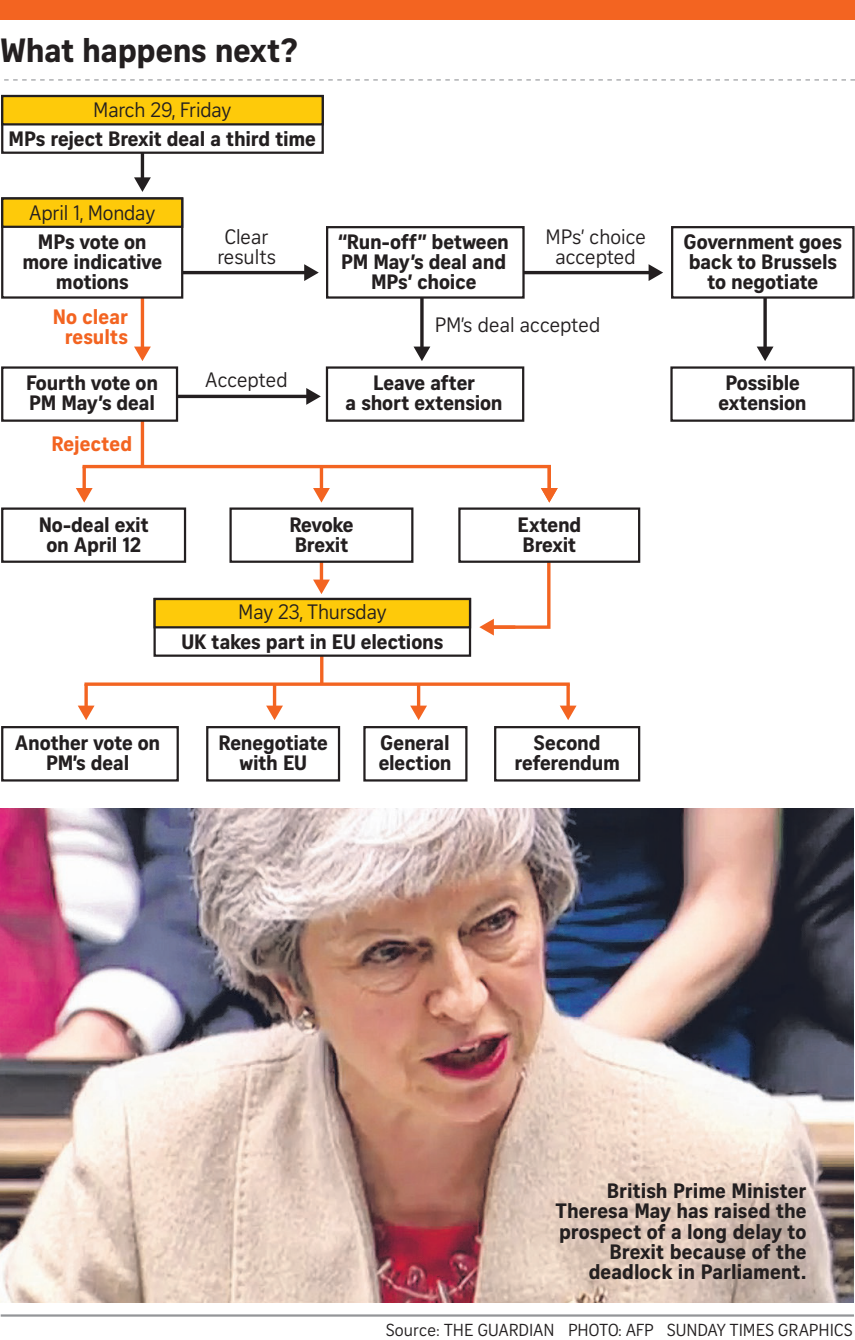
<style>
.page{position:relative;width:855px;height:1340px;background:#fff}
.page>*{position:absolute;margin:0;border:0;box-sizing:border-box;transform-origin:0 0}
.t1{font:700 32.62px "Curator Serp Text";letter-spacing:-.01em;color:#231f20}
.t2{font:700 20.25px/20.2px "Curator Serp Text";letter-spacing:-.01em;color:#231f20;text-align:center}
.t3{font:20.25px/20.2px "Curator Serp Text";letter-spacing:-.005em;color:#231f20;text-align:center}
.t4{font:700 20.25px/20.2px "Curator Serp Text";color:#f36421;text-align:center}
.t5{font:16.88px "Curator Serp Text";letter-spacing:.005em;color:#231f20}
</style>
<div class="page">
<svg style="left:479px;top:563px;width:72px;height:72px"></svg>
<hr style="left:320px;top:558px;width:3px;height:24px;background:#f36421">
<svg style="left:313px;top:579px;width:17px;height:15px"></svg>
<hr style="left:320px;top:635px;width:3px;height:49px;background:#f36421">
<hr style="left:141px;top:296px;width:3px;height:53px;background:#f36421">
<svg style="left:134px;top:346px;width:17px;height:15px"></svg>
<hr style="left:141px;top:127px;width:3px;height:53px;background:#231f20">
<svg style="left:134px;top:177px;width:17px;height:15px"></svg>
<hr style="left:169px;top:271px;width:138px;height:3px;background:#231f20">
<svg style="left:304px;top:264px;width:15px;height:17px"></svg>
<hr style="left:167px;top:395px;width:142px;height:3px;background:#231f20">
<svg style="left:306px;top:388px;width:15px;height:17px"></svg>
<hr style="left:499px;top:271px;width:152px;height:3px;background:#231f20">
<svg style="left:648px;top:264px;width:15px;height:17px"></svg>
<hr style="left:141px;top:413px;width:3px;height:53px;background:#f36421">
<hr style="left:420px;top:296px;width:3px;height:53px;background:#231f20">
<svg style="left:413px;top:346px;width:17px;height:15px"></svg>
<hr style="left:763px;top:296px;width:3px;height:53px;background:#231f20">
<svg style="left:756px;top:346px;width:17px;height:15px"></svg>
<div style="left:2px;top:198px;width:180px;height:99px;background:#fff"></div>
<div style="left:1px;top:197px;width:182px;height:102px;border:2px solid #231f20"></div>
<div style="left:326px;top:226px;width:198px;height:73px;background:#fff;border:2px solid #231f20"></div>
<div style="left:671px;top:226px;width:183px;height:73px;border:2px solid #231f20"></div>
<div style="left:2px;top:367px;width:175px;height:53px;background:#fff"></div>
<div style="left:1px;top:366px;width:177px;height:56px;border:2px solid #231f20"></div>
<div style="left:326px;top:366px;width:198px;height:56px;background:#fff;border:2px solid #231f20"></div>
<div style="left:670px;top:366px;width:184px;height:56px;border:2px solid #231f20"></div>
<div style="left:2px;top:198px;width:180px;height:29px;background:#feca0a"></div>
<div style="left:1px;top:197px;width:182px;height:31px;border:2px solid #231f20"></div>
<div style="left:0;top:0;width:855px;height:19px;background:#f36421"></div>
<img style="left:0;top:808px;width:853px;height:494px">
<div style="left:2px;top:96px;width:321px;height:57px;background:#fff"></div>
<div style="left:1px;top:95px;width:323px;height:59px;border:2px solid #231f20"></div>
<div style="left:2px;top:96px;width:321px;height:28px;background:#feca0a"></div>
<div style="left:1px;top:95px;width:323px;height:30px;border:2px solid #231f20"></div>
<svg style="left:4px;top:79px;width:851px;height:1px"></svg>
<hr style="left:1px;top:1314px;width:853px;height:2px;background:#939598">
<div style="left:153px;top:598px;width:318px;height:58px;background:#fff;border:2px solid #231f20"></div>
<div style="left:153px;top:598px;width:318px;height:30px;background:#feca0a;border:2px solid #231f20"></div>
<div style="left:1px;top:507px;width:185px;height:56px;border:2px solid #231f20"></div>
<div style="left:229px;top:507px;width:184px;height:56px;background:#fff;border:2px solid #231f20"></div>
<div style="left:458px;top:507px;width:182px;height:56px;background:#fff;border:2px solid #231f20"></div>
<div style="left:1px;top:726px;width:178px;height:55px;border:2px solid #231f20"></div>
<div style="left:206px;top:726px;width:134px;height:55px;background:#fff;border:2px solid #231f20"></div>
<div style="left:363px;top:726px;width:104px;height:55px;background:#fff;border:2px solid #231f20"></div>
<div style="left:494px;top:726px;width:146px;height:55px;background:#fff;border:2px solid #231f20"></div>
<hr style="left:82px;top:465px;width:469px;height:3px;background:#f36421">
<hr style="left:320px;top:466px;width:3px;height:24px;background:#f36421">
<svg style="left:313px;top:488px;width:17px;height:14px"></svg>
<svg style="left:82px;top:466px;width:4px;height:22px"></svg>
<svg style="left:76px;top:488px;width:17px;height:14px"></svg>
<svg style="left:547px;top:468px;width:4px;height:20px"></svg>
<svg style="left:541px;top:488px;width:16px;height:14px"></svg>
<svg style="left:84px;top:682px;width:486px;height:4px;fill:#f36625"></svg>
<hr style="left:417px;top:684px;width:3px;height:24px;background:#f36421">
<svg style="left:410px;top:705px;width:17px;height:15px"></svg>
<svg style="left:566px;top:684px;width:4px;height:21px"></svg>
<svg style="left:560px;top:705px;width:16px;height:15px"></svg>
<svg style="left:84px;top:684px;width:4px;height:21px"></svg>
<svg style="left:78px;top:705px;width:17px;height:15px"></svg>
<hr style="left:273px;top:684px;width:3px;height:24px;background:#f36421">
<svg style="left:266px;top:705px;width:17px;height:15px"></svg>
<h1 class="t1" style="left:0;top:30px;width:299px">What happens next?</h1>
<p class="t3" style="left:93px;top:99px;width:139px">March 29, Friday</p>
<p class="t2" style="left:9px;top:128px;width:309px">MPs reject Brexit deal a third time</p>
<p class="t3" style="left:30px;top:202px;width:127px">April 1, Monday</p>
<p class="t2" style="left:23px;top:231px;width:141px">MPs vote on more indicative motions</p>
<p class="t4" style="left:53px;top:306px;width:77px">No clear results</p>
<p class="t3" style="left:435px;top:314px;width:167px">PM’s deal accepted</p>
<p class="t3" style="left:217px;top:226px;width:60px">Clear results</p>
<p class="t3" style="left:545px;top:227px;width:102px">MPs’ choice accepted</p>
<p class="t2" style="left:338px;top:231px;width:172px">“Run-off” between<br>PM May’s deal and<br>MPs’ choice</p>
<p class="t2" style="left:684px;top:231px;width:160px">Government goes back to Brussels to negotiate</p>
<p class="t3" style="left:206px;top:369px;width:84px">Accepted</p>
<p class="t2" style="left:26px;top:372px;width:133px;text-align:left">Fourth vote on<br>PM May’s deal</p>
<p class="t2" style="left:346px;top:372px;width:158px">Leave after<br>a short extension</p>
<p class="t4" style="left:52px;top:433px;width:82px">Rejected</p>
<p class="t2" style="left:39px;top:514px;width:112px">No-deal exit on April 12</p>
<p class="t2" style="left:289px;top:514px;width:66px;text-align:left">Revoke<br>Brexit</p>
<p class="t2" style="left:517px;top:514px;width:66px;text-align:left">Extend<br>Brexit</p>
<p class="t3" style="left:238px;top:602px;width:150px">May 23, Thursday</p>
<p class="t2" style="left:182px;top:631px;width:263px">UK takes part in EU elections</p>
<p class="t2" style="left:15px;top:732px;width:147px">Another vote on<br>PM’s deal</p>
<p class="t2" style="left:219px;top:732px;width:111px">Renegotiate with EU</p>
<p class="t2" style="left:379px;top:732px;width:74px;text-align:left">General election</p>
<p class="t2" style="left:514px;top:732px;width:107px">Second referendum</p>
<p class="t2" style="left:718px;top:372px;width:90px">Possible extension</p>
<p class="t2" style="left:555px;top:1180px;width:252px;text-align:right">British Prime Minister<br>Theresa May has raised the prospect of a long delay to<br>Brexit because of the deadlock in Parliament.</p>
<p class="t5" style="left:386px;top:1319px;width:468px">Source: THE GUARDIAN PHOTO: AFP SUNDAY TIMES GRAPHICS</p>
</div>
